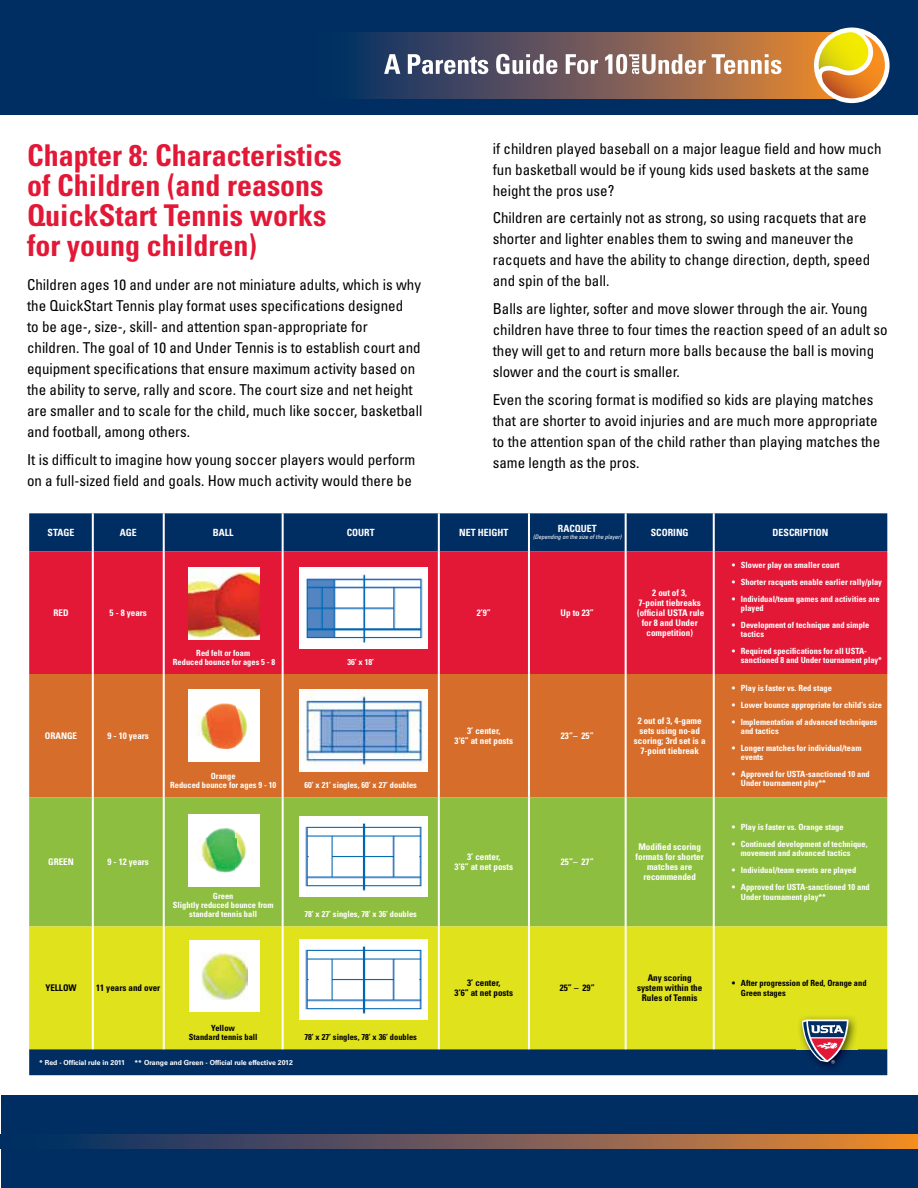
<style>
.page{position:relative;width:918px;height:1188px;background:#fff}
.page>*{position:absolute;margin:0;border:0;box-sizing:border-box;transform-origin:0 0}
.t1{font:700 condensed 30px/30px "Univers";color:#e31837}
.t2{font:condensed 15px/21px "Univers";color:#000}
.t3{font:700 condensed 9.9px "Univers LT Std";color:#fff}
.t4{font:700 condensed 9.15px/9.9px "Univers LT Std";color:#fff;text-align:center}
.t5{font:700 condensed 9.15px/9.9px "Univers LT Std";color:#000;text-align:center}
.t6{font:700 condensed 8.55px/9.3px "Univers LT Std";color:#fff}
.t7{font:700 condensed 8.55px/9.3px "Univers LT Std";color:#000;text-align:center}
.t8{font:700 6.9px "Univers LT Std";color:#fff}
.t9{font:italic condensed 6.15px "Univers LT Std";color:#fff}
</style>
<div class="page">
<div style="left:0;top:0;width:918px;height:115px;background:#002d62"></div>
<div style="left:1px;top:1095px;width:917px;height:93px;background:#002d62"></div>
<svg style="left:359px;top:32px;width:455px;height:67px"></svg>
<svg style="left:814px;top:28px;width:76px;height:75px"></svg>
<svg style="left:0;top:1135px;width:918px;height:13px"></svg>
<svg style="left:384px;top:54px;width:398px;height:20px"></svg>
<div style="left:29px;top:513px;width:858px;height:562px;background:#002d62"></div>
<div style="left:29px;top:551px;width:858px;height:123px;background:#e31837"></div>
<div style="left:29px;top:674px;width:858px;height:123px;background:#d66d2a"></div>
<div style="left:29px;top:797px;width:858px;height:129px;background:#8ebe3f"></div>
<div style="left:29px;top:926px;width:858px;height:123px;background:#e0e31c"></div>
<hr style="left:92px;top:513px;width:2px;height:38px;background:#fff">
<hr style="left:163px;top:513px;width:2px;height:38px;background:#fff">
<hr style="left:282px;top:513px;width:2px;height:38px;background:#fff">
<hr style="left:438px;top:513px;width:2px;height:38px;background:#fff">
<hr style="left:528px;top:513px;width:2px;height:38px;background:#fff">
<hr style="left:625px;top:513px;width:2px;height:38px;background:#fff">
<hr style="left:713px;top:513px;width:2px;height:38px;background:#fff">
<hr style="left:92px;top:551px;width:2px;height:123px;background:#fff">
<hr style="left:163px;top:551px;width:2px;height:123px;background:#fff">
<hr style="left:282px;top:551px;width:2px;height:123px;background:#fff">
<hr style="left:438px;top:551px;width:2px;height:123px;background:#fff">
<hr style="left:528px;top:551px;width:2px;height:123px;background:#fff">
<hr style="left:625px;top:551px;width:2px;height:123px;background:#fff">
<hr style="left:713px;top:551px;width:2px;height:123px;background:#fff">
<hr style="left:92px;top:674px;width:2px;height:123px;background:#fff">
<hr style="left:163px;top:674px;width:2px;height:123px;background:#fff">
<hr style="left:282px;top:674px;width:2px;height:123px;background:#fff">
<hr style="left:438px;top:674px;width:2px;height:123px;background:#fff">
<hr style="left:528px;top:674px;width:2px;height:123px;background:#fff">
<hr style="left:625px;top:674px;width:2px;height:123px;background:#fff">
<hr style="left:713px;top:674px;width:2px;height:123px;background:#fff">
<hr style="left:92px;top:797px;width:2px;height:129px;background:#fff">
<hr style="left:163px;top:797px;width:2px;height:129px;background:#fff">
<hr style="left:282px;top:797px;width:2px;height:129px;background:#fff">
<hr style="left:438px;top:797px;width:2px;height:129px;background:#fff">
<hr style="left:528px;top:797px;width:2px;height:129px;background:#fff">
<hr style="left:625px;top:797px;width:2px;height:129px;background:#fff">
<hr style="left:713px;top:797px;width:2px;height:129px;background:#fff">
<hr style="left:92px;top:926px;width:2px;height:123px;background:#fff">
<hr style="left:163px;top:926px;width:2px;height:123px;background:#fff">
<hr style="left:282px;top:926px;width:2px;height:123px;background:#fff">
<hr style="left:438px;top:926px;width:2px;height:123px;background:#fff">
<hr style="left:528px;top:926px;width:2px;height:123px;background:#fff">
<hr style="left:625px;top:926px;width:2px;height:123px;background:#fff">
<hr style="left:713px;top:926px;width:2px;height:123px;background:#fff">
<img style="left:299px;top:568px;width:129px;height:80px">
<img style="left:299px;top:690px;width:129px;height:81px">
<img style="left:299px;top:817px;width:129px;height:79px">
<img style="left:299px;top:939px;width:129px;height:80px">
<img style="left:189px;top:568px;width:71px;height:71px">
<img style="left:189px;top:690px;width:71px;height:71px">
<div style="left:189px;top:940px;width:71px;height:72px;background:#fff"></div>
<img style="left:202px;top:952px;width:45px;height:47px">
<img style="left:189px;top:814px;width:71px;height:72px">
<img style="left:796px;top:1014px;width:62px;height:59px">
<svg style="left:802px;top:1019px;width:47px;height:45px"></svg>
<h1 class="t1" style="left:27px;top:140px;width:316px">Chapter 8: Characteristics of Children (and reasons<br>QuickStart Tennis works for young children)</h1>
<p class="t2" style="left:27px;top:274px;width:397px">Children ages 10 and under are not miniature adults, which is why the QuickStart Tennis play format uses specifications designed<br>to be age-, size-, skill- and attention span-appropriate for children. The goal of 10 and Under Tennis is to establish court and equipment specifications that ensure maximum activity based on the ability to serve, rally and score. The court size and net height are smaller and to scale for the child, much like soccer, basketball and football, among others.</p>
<p class="t2" style="left:27px;top:449px;width:390px">It is difficult to imagine how young soccer players would perform on a full-sized field and goals. How much activity would there be</p>
<p class="t2" style="left:493px;top:138px;width:391px">if children played baseball on a major league field and how much fun basketball would be if young kids used baskets at the same height the pros use?</p>
<p class="t2" style="left:493px;top:207px;width:379px">Children are certainly not as strong, so using racquets that are shorter and lighter enables them to swing and maneuver the racquets and have the ability to change direction, depth, speed and spin of the ball.</p>
<p class="t2" style="left:493px;top:298px;width:396px">Balls are lighter, softer and move slower through the air. Young children have three to four times the reaction speed of an adult so they will get to and return more balls because the ball is moving slower and the court is smaller.</p>
<p class="t2" style="left:493px;top:389px;width:389px">Even the scoring format is modified so kids are playing matches that are shorter to avoid injuries and are much more appropriate to the attention span of the child rather than playing matches the same length as the pros.</p>
<p class="t3" style="left:48px;top:526px;width:28px">STAGE</p>
<p class="t3" style="left:120px;top:526px;width:18px">AGE</p>
<p class="t3" style="left:213px;top:526px;width:22px">BALL</p>
<p class="t3" style="left:347px;top:526px;width:29px">COURT</p>
<p class="t3" style="left:459px;top:526px;width:51px">NET HEIGHT</p>
<p class="t3" style="left:558px;top:523px;width:40px">RACQUET</p>
<p class="t9" style="left:533px;top:533px;width:90px">(Depending on the size of the player)</p>
<p class="t4" style="left:53px;top:608px;width:17px">RED</p>
<p class="t4" style="left:110px;top:608px;width:39px">5 - 8 years</p>
<p class="t6" style="left:173px;top:648px;width:104px;text-align:center">Red felt or foam<br>Reduced bounce for ages 5 - 8</p>
<p class="t6" style="left:347px;top:657px;width:28px">36’ x 18’</p>
<p class="t4" style="left:45px;top:731px;width:34px">ORANGE</p>
<p class="t4" style="left:108px;top:731px;width:43px">9 - 10 years</p>
<p class="t6" style="left:170px;top:771px;width:108px;text-align:center">Orange<br>Reduced bounce for ages 9 - 10</p>
<p class="t6" style="left:304px;top:780px;width:114px">60’ x 21’ singles, 60’ x 27’ doubles</p>
<p class="t4" style="left:477px;top:608px;width:16px">2’9”</p>
<p class="t4" style="left:561px;top:608px;width:35px">Up to 23”</p>
<p class="t4" style="left:455px;top:726px;width:60px">3’ center,<br>3’6” at net posts</p>
<p class="t4" style="left:561px;top:731px;width:34px">23”– 25”</p>
<p class="t3" style="left:651px;top:526px;width:39px">SCORING</p>
<p class="t3" style="left:773px;top:526px;width:57px">DESCRIPTION</p>
<p class="t4" style="left:637px;top:588px;width:69px">2 out of 3,<br>7-point tiebreaks (official USTA rule for 8 and Under competition)</p>
<p class="t4" style="left:634px;top:716px;width:73px">2 out of 3, 4-game sets using no-ad scoring; 3rd set is a<br>7-point tiebreak</p>
<p class="t6" style="left:732px;top:560px;width:109px">• Slower play on smaller court</p>
<p class="t6" style="left:732px;top:577px;width:152px">• Shorter racquets enable earlier rally/play</p>
<p class="t6" style="left:741px;top:594px;width:140px;text-indent:-9px">• Individual/team games and activities are played</p>
<p class="t6" style="left:741px;top:620px;width:130px;text-indent:-9px">• Development of technique and simple tactics</p>
<p class="t6" style="left:741px;top:646px;width:143px;text-indent:-9px">• Required specifications for all USTA&shy;sanctioned 8 and Under tournament play*</p>
<p class="t6" style="left:732px;top:683px;width:102px">• Play is faster vs. Red stage</p>
<p class="t6" style="left:732px;top:700px;width:152px">• Lower bounce appropriate for child’s size</p>
<p class="t6" style="left:741px;top:717px;width:138px;text-indent:-9px">• Implementation of advanced techniques and tactics</p>
<p class="t6" style="left:741px;top:743px;width:122px;text-indent:-9px">• Longer matches for individual/team events</p>
<p class="t6" style="left:741px;top:769px;width:130px;text-indent:-9px">• Approved for USTA-sanctioned 10 and<br>Under tournament play**</p>
<p class="t4" style="left:48px;top:857px;width:27px">GREEN</p>
<p class="t4" style="left:108px;top:857px;width:43px">9 - 12 years</p>
<p class="t6" style="left:173px;top:891px;width:102px;text-align:center">Green<br>Slightly reduced bounce from standard tennis ball</p>
<p class="t6" style="left:304px;top:910px;width:114px">78’ x 27’ singles, 78’ x 36’ doubles</p>
<p class="t4" style="left:455px;top:852px;width:60px">3’ center,<br>3’6” at net posts</p>
<p class="t4" style="left:561px;top:857px;width:34px">25”– 27”</p>
<p class="t4" style="left:636px;top:842px;width:70px">Modified scoring formats for shorter matches are recommended</p>
<p class="t6" style="left:732px;top:823px;width:113px">• Play is faster vs. Orange stage</p>
<p class="t6" style="left:741px;top:839px;width:128px;text-indent:-9px">• Continued development of technique, movement and advanced tactics</p>
<p class="t6" style="left:732px;top:866px;width:126px">• Individual/team events are played</p>
<p class="t6" style="left:741px;top:883px;width:130px;text-indent:-9px">• Approved for USTA-sanctioned 10 and<br>Under tournament play**</p>
<p class="t5" style="left:45px;top:983px;width:33px">YELLOW</p>
<p class="t5" style="left:96px;top:983px;width:66px">11 years and over</p>
<p class="t7" style="left:189px;top:1023px;width:70px">Yellow<br>Standard tennis ball</p>
<p class="t7" style="left:304px;top:1032px;width:114px">78’ x 27’ singles, 78’ x 36’ doubles</p>
<p class="t8" style="left:39px;top:1058px;width:87px">* Red - Official rule in 2011</p>
<p class="t8" style="left:134px;top:1058px;width:160px">** Orange and Green - Official rule effective 2012</p>
<p class="t5" style="left:455px;top:978px;width:60px">3’ center,<br>3’6” at net posts</p>
<p class="t5" style="left:560px;top:983px;width:36px">25” – 29”</p>
<p class="t5" style="left:637px;top:973px;width:67px">Any scoring system within the<br>Rules of Tennis</p>
<p class="t7" style="left:741px;top:979px;width:127px;text-align:left;text-indent:-9px">• After progression of Red, Orange and<br>Green stages</p>
</div>
